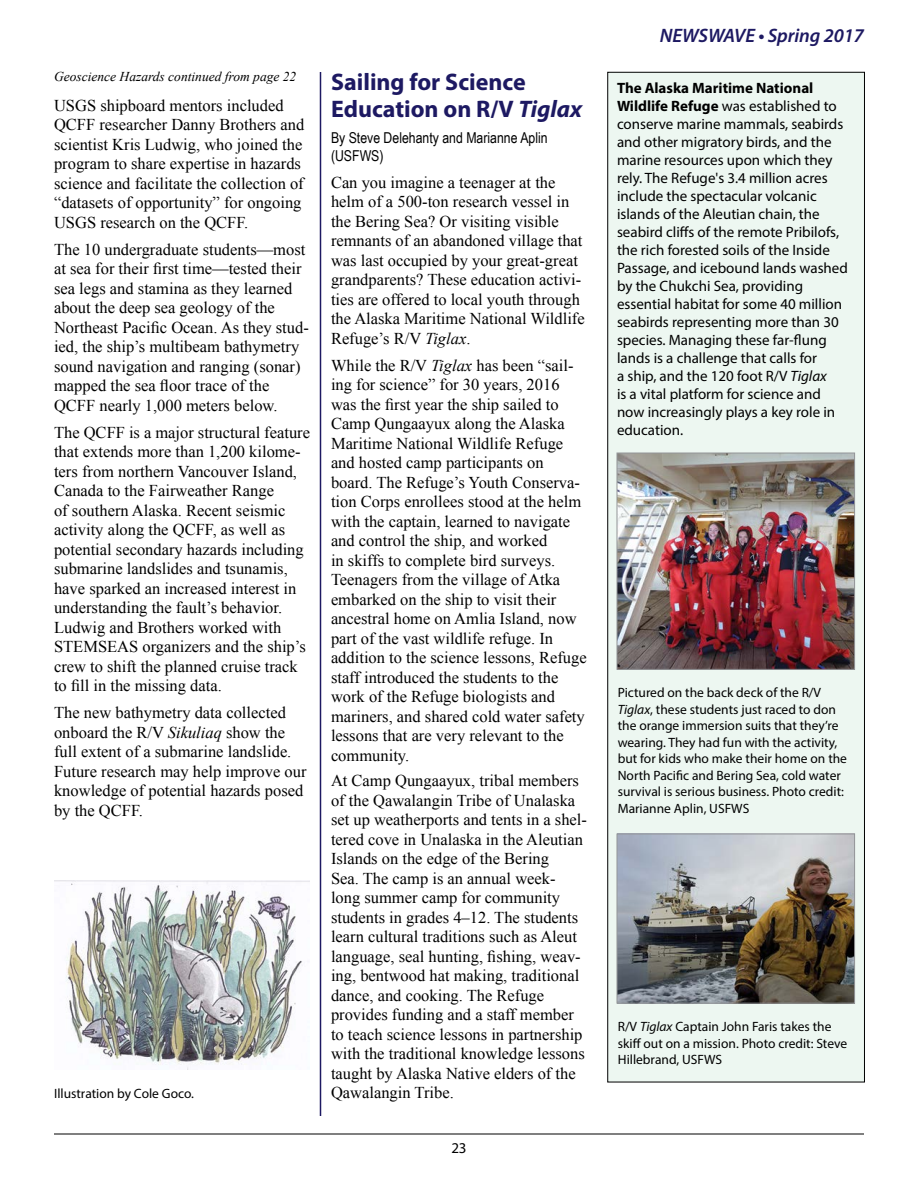
<style>
.page{position:relative;width:918px;height:1188px;background:#fff}
.page>*{position:absolute;margin:0;border:0;box-sizing:border-box;transform-origin:0 0}
.Heading_1{font:700 24px/27px "Myriad Pro";color:#1d1962}
.t1{font:italic 600 19.5px "Myriad Pro";letter-spacing:-.005em;color:#1d1962}
.Body_Text{font:16.5px/19.5px "Times New Roman";color:#000}
.SidebarText{font:15px/18px "Myriad Pro";color:#000}
.Authors{font:15px/18px "Arial Narrow";color:#000}
.FigureCaption{font:13.5px/16.5px "Myriad Pro";color:#000}
.ContinuedToPage{font:italic 13.5px "Times New Roman";color:#000}
.s1{font-style:italic}
.s2{font-weight:700}
</style>
<div class="page">
<hr style="left:54px;top:1134px;width:810px;height:1px;background:#000">
<img style="left:54px;top:881px;width:256px;height:189px">
<div style="left:608px;top:72px;width:256px;height:1010px;background:#edf7f1"></div>
<img style="left:619px;top:455px;width:234px;height:213px">
<div style="left:617px;top:453px;width:238px;height:217px;border:1px solid #939598"></div>
<img style="left:619px;top:836px;width:234px;height:166px">
<div style="left:617px;top:834px;width:238px;height:170px;border:1px solid #939598"></div>
<hr style="left:320px;top:72px;width:1px;height:1044px;background:#1d1962">
<p class="ContinuedToPage" style="left:54px;top:68px;width:244px">Geoscience Hazards continued from page 22</p>
<p class="Body_Text" style="left:54px;top:95px;width:252px">USGS shipboard mentors included QCFF researcher Danny Brothers and scientist Kris Ludwig, who joined the program to share expertise in hazards science and facilitate the collection of “datasets of opportunity” for ongoing USGS research on the QCFF.</p>
<p class="Body_Text" style="left:54px;top:239px;width:256px">The 10 undergraduate students—most at sea for their first time—tested their sea legs and stamina as they learned about the deep sea geology of the Northeast Pacific Ocean. As they stud&shy;ied, the ship’s multibeam bathymetry sound navigation and ranging (sonar) mapped the sea floor trace of the QCFF nearly 1,000 meters below.</p>
<p class="Body_Text" style="left:54px;top:422px;width:258px">The QCFF is a major structural feature that extends more than 1,200 kilome&shy;ters from northern Vancouver Island, Canada to the Fairweather Range<br>of southern Alaska. Recent seismic activity along the QCFF, as well as potential secondary hazards including submarine landslides and tsunamis, have sparked an increased interest in understanding the fault’s behavior.<br>Ludwig and Brothers worked with STEMSEAS organizers and the ship’s crew to shift the planned cruise track to fill in the missing data.</p>
<p class="Body_Text" style="left:54px;top:703px;width:254px">The new bathymetry data collected onboard the R/V <span class="s1">Sikuliaq</span> show the full extent of a submarine landslide.<br>Future research may help improve our knowledge of potential hazards posed by the QCFF.</p>
<p class="FigureCaption" style="left:54px;top:1085px;width:141px">Illustration by Cole Goco.</p>
<p class="Heading_1" style="left:331px;top:68px;width:253px">Sailing for Science<br>Education on R/V <span class="s1">Tiglax</span></p>
<p class="Authors" style="left:331px;top:128px;width:218px">By Steve Delehanty and Marianne Aplin (USFWS)</p>
<p class="Body_Text" style="left:331px;top:172px;width:255px">Can you imagine a teenager at the helm of a 500-ton research vessel in the Bering Sea? Or visiting visible remnants of an abandoned village that was last occupied by your great-great grandparents? These education activi&shy;ties are offered to local youth through the Alaska Maritime National Wildlife Refuge’s R/V <span class="s1">Tiglax</span>.</p>
<p class="Body_Text" style="left:331px;top:355px;width:257px">While the R/V <span class="s1">Tiglax</span> has been “sail&shy;ing for science” for 30 years, 2016 was the first year the ship sailed to Camp Qungaayux along the Alaska Maritime National Wildlife Refuge and hosted camp participants on board. The Refuge’s Youth Conserva&shy;tion Corps enrollees stood at the helm with the captain, learned to navigate and control the ship, and worked<br>in skiffs to complete bird surveys.<br>Teenagers from the village of Atka embarked on the ship to visit their ancestral home on Amlia Island, now part of the vast wildlife refuge. In addition to the science lessons, Refuge staff introduced the students to the work of the Refuge biologists and mariners, and shared cold water safety lessons that are very relevant to the community.</p>
<p class="Body_Text" style="left:331px;top:770px;width:257px">At Camp Qungaayux, tribal members of the Qawalangin Tribe of Unalaska set up weatherports and tents in a shel&shy;tered cove in Unalaska in the Aleutian Islands on the edge of the Bering<br>Sea. The camp is an annual week&shy;long summer camp for community students in grades 4–12. The students learn cultural traditions such as Aleut language, seal hunting, fishing, weav&shy;ing, bentwood hat making, traditional dance, and cooking. The Refuge provides funding and a staff member to teach science lessons in partnership with the traditional knowledge lessons taught by Alaska Native elders of the Qawalangin Tribe.</p>
<p class="SidebarText" style="left:451px;top:1139px;width:17px">23</p>
<p class="t1" style="left:660px;top:23px;width:206px">NEWSWAVE • Spring 2017</p>
<p class="SidebarText" style="left:617px;top:79px;width:232px"><span class="s2">The Alaska Maritime National Wildlife Refuge</span> was established to conserve marine mammals, seabirds and other migratory birds, and the marine resources upon which they rely. The Refuge's 3.4 million acres include the spectacular volcanic islands of the Aleutian chain, the seabird cliffs of the remote Pribilofs, the rich forested soils of the Inside Passage, and icebound lands washed by the Chukchi Sea, providing essential habitat for some 40 million seabirds representing more than 30 species. Managing these far-flung lands is a challenge that calls for<br>a ship, and the 120 foot R/V <span class="s1">Tiglax<br></span>is a vital platform for science and now increasingly plays a key role in education.</p>
<p class="FigureCaption" style="left:618px;top:685px;width:231px">Pictured on the back deck of the R/V <span class="s1">Tiglax</span>, these students just raced to don the orange immersion suits that they’re wearing. They had fun with the activity, but for kids who make their home on the North Pacific and Bering Sea, cold water survival is serious business. Photo credit:<br>Marianne Aplin, USFWS</p>
<p class="FigureCaption" style="left:618px;top:1018px;width:231px">R/V <span class="s1">Tiglax</span> Captain John Faris takes the skiff out on a mission. Photo credit: Steve<br>Hillebrand, USFWS</p>
</div>
